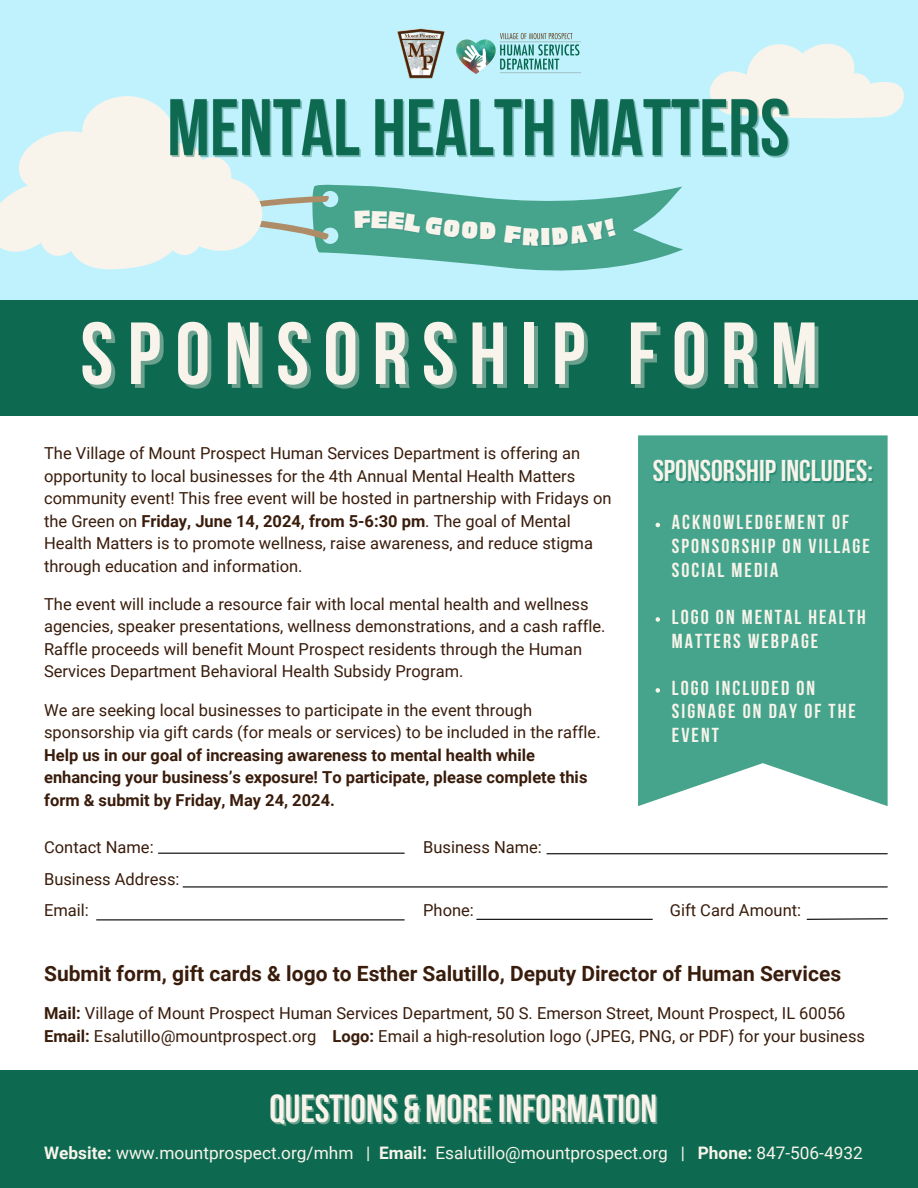
<style>
.page{position:relative;width:918px;height:1188px;background:#fff}
.page>*{position:absolute;margin:0;border:0;box-sizing:border-box;transform-origin:0 0}
.t1{font:700 87.9px "Bebas Neue";letter-spacing:.16em;color:#f8f4eb}
.t2{font:700 39px "Bebas Neue";color:#f8f4eb}
.t3{font:700 30px "Bebas Neue";color:#f8f4eb}
.t4{font:27px "Cubao Free Regular";color:#f8f4eb}
.t5{font:700 21px "Roboto";color:#391c0b}
.t6{font:700 20.25px/23.7px "Bebas Neue";letter-spacing:.1em;color:#f8f4eb}
.t7{font:17.25px "Roboto";color:#f8f4eb}
.t8{font:16.5px/22.5px "Roboto";color:#391c0b}
.t9{font:700 16.5px/22.5px "Roboto";color:#391c0b}
.s1{font-weight:700}
.s2{font-weight:400}
</style>
<div class="page">
<div style="left:0;top:0;width:918px;height:302px;background:#c0f2fd"></div>
<div style="left:0;top:300px;width:918px;height:116px;background:#0d6a50"></div>
<svg style="left:710px;top:43px;width:194px;height:76px"></svg>
<svg style="left:0;top:96px;width:243px;height:174px;fill:#f8f4eb"></svg>
<img style="left:456px;top:33px;width:124px;height:41px">
<img style="left:397px;top:28px;width:48px;height:51px">
<div style="left:638px;top:435px;width:250px;height:371px;background:#46a48c"></div>
<img style="left:168px;top:96px;width:624px;height:79px">
<svg style="left:656px;top:523px;width:4px;height:4px"></svg>
<svg style="left:656px;top:617px;width:4px;height:5px"></svg>
<svg style="left:656px;top:688px;width:4px;height:5px"></svg>
<div style="left:0;top:1071px;width:918px;height:117px;background:#0d6a50"></div>
<hr style="left:158px;top:853px;width:247px;height:1px;background:#000">
<hr style="left:547px;top:853px;width:341px;height:1px;background:#000">
<hr style="left:96px;top:919px;width:309px;height:1px;background:#000">
<hr style="left:476px;top:919px;width:177px;height:1px;background:#000">
<hr style="left:183px;top:886px;width:705px;height:1px;background:#000">
<svg style="left:806px;top:918px;width:82px;height:2px"></svg>
<svg style="left:220px;top:183px;width:463px;height:88px"></svg>
<p class="t4" style="left:541px;top:224px;width:11px">i</p>
<p class="t1" style="left:80px;top:318px;width:739px">SPONSORSHIP FORM</p>
<p class="t8" style="left:44px;top:442px;width:569px">The Village of Mount Prospect Human Services Department is offering an opportunity to local businesses for the 4th Annual Mental Health Matters community event! This free event will be hosted in partnership with Fridays on the Green on <span class="s1">Friday, June 14, 2024, from 5-6:30 pm</span>. The goal of Mental Health Matters is to promote wellness, raise awareness, and reduce stigma through education and information.</p>
<p class="t8" style="left:44px;top:593px;width:563px">The event will include a resource fair with local mental health and wellness agencies, speaker presentations, wellness demonstrations, and a cash raffle.<br>Raffle proceeds will benefit Mount Prospect residents through the Human Services Department Behavioral Health Subsidy Program.</p>
<p class="t9" style="left:44px;top:699px;width:558px"><span class="s2">We are seeking local businesses to participate in the event through sponsorship via gift cards (for meals or services) to be included in the raffle.<br></span>Help us in our goal of increasing awareness to mental health while enhancing your business’s exposure! To participate, please complete this form &amp; submit by Friday, May 24, 2024.</p>
<h3 class="t3" style="left:653px;top:459px;width:222px">SPONSORSHIPINCLUDES:</h3>
<p class="t6" style="left:672px;top:513px;width:200px">ACKNOWLEDGEMENT OF<br>SPONSORSHIP ON VILLAGE<br>SOCIAL MEDIA</p>
<p class="t6" style="left:672px;top:607px;width:195px">LOGO ON MENTAL HEALTH<br>MATTERS WEBPAGE</p>
<p class="t6" style="left:672px;top:678px;width:186px">LOGO INCLUDED ON<br>SIGNAGE ON DAY OF THE<br>EVENT</p>
<p class="t8" style="left:44px;top:832px;width:137px;line-height:31.5px">Contact Name:<br>Business Address:<br>Email:</p>
<p class="t8" style="left:423px;top:836px;width:120px">Business Name:</p>
<p class="t8" style="left:423px;top:899px;width:52px">Phone:</p>
<p class="t8" style="left:670px;top:899px;width:133px">Gift Card Amount:</p>
<h3 class="t5" style="left:44px;top:962px;width:799px">Submit form, gift cards &amp; logo to Esther Salutillo, Deputy Director of Human Services</h3>
<p class="t8" style="left:44px;top:1002px;width:822px"><span class="s1">Mail:</span> Village of Mount Prospect Human Services Department, 50 S. Emerson Street, Mount Prospect, IL 60056<br><span class="s1">Email:</span> Esalutillo@mountprospect.org <span class="s1">Logo:</span> Email a high-resolution logo (JPEG, PNG, or PDF) for your business</p>
<h2 class="t2" style="left:269px;top:1093px;width:389px">QUESTIONS &amp; MOREINFORMATION</h2>
<p class="t7" style="left:44px;top:1143px;width:820px"><span class="s1">Website:</span> www.mountprospect.org/mhm | <span class="s1">Email:</span> Esalutillo@mountprospect.org | <span class="s1">Phone:</span> 847-506-4932</p>
</div>
